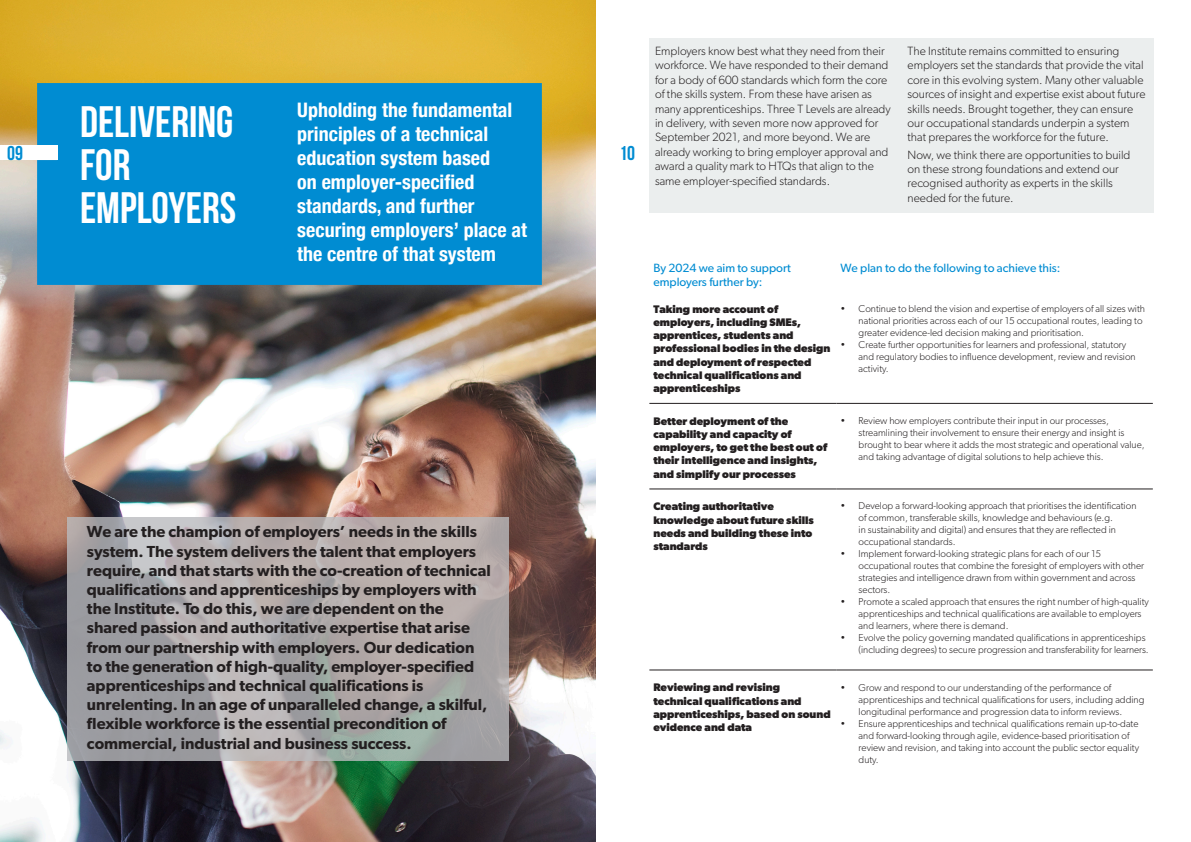
<style>
.page{position:relative;width:1191px;height:842px;background:#fff}
.page>*{position:absolute;margin:0;border:0;box-sizing:border-box;transform-origin:0 0}
._48_Header_white_Beb{font:44px "Bebas Neue";color:#fff}
._9_Contents_black_Be{font:700 condensed 20px/24px "Helvetica Neue";color:#fff}
._20_Contents_black_B{font:20px "Bebas Neue";color:#008cd2}
._9_Contents_black_Be-2{font:600 16px/19.2px "Gibson";color:#231f20}
._9_Contents_black_Be-3{font:300 12px/14.4px "Gibson";color:#231f20}
._9_Contents_black_Be-4{font:12px/14.4px "Gibson";color:#008cd2}
._9_Contents_black_Be-5{font:700 11px/13.2px "Gibson";color:#231f20}
.t1{font:300 10px/12px "Gibson";color:#231f20}
</style>
<div class="page">
<img style="left:0;top:0;width:595px;height:842px">
<svg style="left:67px;top:517px;width:441px;height:244px;background:#aca9a9"></svg>
<div style="left:37px;top:83px;width:505px;height:202px;background:#008cd2"></div>
<div style="left:0;top:146px;width:58px;height:14px;background:#fff"></div>
<hr style="left:649px;top:403px;width:187px;height:1px;background:#231f20">
<hr style="left:836px;top:403px;width:316px;height:1px;background:#231f20">
<hr style="left:649px;top:488px;width:187px;height:1px;background:#231f20">
<hr style="left:836px;top:488px;width:316px;height:1px;background:#231f20">
<hr style="left:649px;top:669px;width:187px;height:1px;background:#231f20">
<hr style="left:836px;top:669px;width:316px;height:1px;background:#231f20">
<div style="left:649px;top:38px;width:504px;height:175px;background:#ebeeee"></div>
<p class="_20_Contents_black_B" style="left:7px;top:142px;width:17px">09</p>
<p class="_48_Header_white_Beb" style="left:80px;top:97px;width:155px">DELIVERING</p>
<p class="_48_Header_white_Beb" style="left:80px;top:140px;width:52px">FOR</p>
<p class="_48_Header_white_Beb" style="left:80px;top:183px;width:158px">EMPLOYERS</p>
<p class="_9_Contents_black_Be" style="left:297px;top:96px;width:231px">Upholding the fundamental principles of a technical education system based<br>on employer-specified standards, and further securing employers’ place at the centre of that system</p>
<p class="_9_Contents_black_Be-2" style="left:87px;top:522px;width:405px">We are the champion of employers’ needs in the skills system. The system delivers the talent that employers require, and that starts with the co-creation of technical qualifications and apprenticeships by employers with the Institute. To do this, we are dependent on the shared passion and authoritative expertise that arise from our partnership with employers. Our dedication to the generation of high-quality, employer-specified apprenticeships and technical qualifications is unrelenting. In an age of unparalleled change, a skilful, flexible workforce is the essential precondition of commercial, industrial and business success.</p>
<p class="_20_Contents_black_B" style="left:619px;top:142px;width:17px">10</p>
<p class="_9_Contents_black_Be-3" style="left:655px;top:43px;width:237px">Employers know best what they need from their workforce. We have responded to their demand for a body of 600 standards which form the core of the skills system. From these have arisen as many apprenticeships. Three T Levels are already in delivery, with seven more now approved for September 2021, and more beyond. We are already working to bring employer approval and award a quality mark to HTQs that align to the same employer-specified standards.</p>
<p class="_9_Contents_black_Be-3" style="left:907px;top:43px;width:239px">The Institute remains committed to ensuring employers set the standards that provide the vital core in this evolving system. Many other valuable sources of insight and expertise exist about future skills needs. Brought together, they can ensure our occupational standards underpin a system that prepares the workforce for the future.</p>
<p class="_9_Contents_black_Be-3" style="left:907px;top:147px;width:224px">Now, we think there are opportunities to build on these strong foundations and extend our recognised authority as experts in the skills needed for the future.</p>
<p class="_9_Contents_black_Be-4" style="left:653px;top:260px;width:139px">By 2024 we aim to support employers further by:</p>
<p class="_9_Contents_black_Be-4" style="left:840px;top:260px;width:221px">We plan to do the following to achieve this:</p>
<p class="_9_Contents_black_Be-5" style="left:653px;top:302px;width:179px">Taking more account of employers, including SMEs, apprentices, students and professional bodies in the design and deployment of respected technical qualifications and apprenticeships</p>
<p class="t1" style="left:858px;top:302px;width:288px;text-indent:-18px">• Continue to blend the vision and expertise of employers of all sizes with national priorities across each of our 15 occupational routes, leading to greater evidence-led decision making and prioritisation.</p>
<p class="t1" style="left:858px;top:338px;width:279px;text-indent:-18px">• Create further opportunities for learners and professional, statutory and regulatory bodies to influence development, review and revision activity.</p>
<p class="_9_Contents_black_Be-5" style="left:653px;top:414px;width:175px">Better deployment of the capability and capacity of employers, to get the best out of their intelligence and insights, and simplify our processes</p>
<p class="t1" style="left:858px;top:414px;width:287px;text-indent:-18px">• Review how employers contribute their input in our processes, streamlining their involvement to ensure their energy and insight is brought to bear where it adds the most strategic and operational value, and taking advantage of digital solutions to help achieve this.</p>
<p class="_9_Contents_black_Be-5" style="left:653px;top:500px;width:162px">Creating authoritative knowledge about future skills needs and building these into standards</p>
<p class="t1" style="left:858px;top:500px;width:279px;text-indent:-18px">• Develop a forward-looking approach that prioritises the identification of common, transferable skills, knowledge and behaviours (e.g.<br>in sustainability and digital) and ensures that they are reflected in occupational standards.</p>
<p class="t1" style="left:858px;top:548px;width:287px;text-indent:-18px">• Implement forward-looking strategic plans for each of our 15 occupational routes that combine the foresight of employers with other strategies and intelligence drawn from within government and across sectors.</p>
<p class="t1" style="left:858px;top:596px;width:292px;text-indent:-18px">• Promote a scaled approach that ensures the right number of high-quality apprenticeships and technical qualifications are available to employers and learners, where there is demand.</p>
<p class="t1" style="left:858px;top:632px;width:292px;text-indent:-18px">• Evolve the policy governing mandated qualifications in apprenticeships (including degrees) to secure progression and transferability for learners.</p>
<p class="_9_Contents_black_Be-5" style="left:653px;top:681px;width:179px">Reviewing and revising technical qualifications and apprenticeships, based on sound evidence and data</p>
<p class="t1" style="left:858px;top:681px;width:287px;text-indent:-18px">• Grow and respond to our understanding of the performance of apprenticeships and technical qualifications for users, including adding longitudinal performance and progression data to inform reviews.</p>
<p class="t1" style="left:858px;top:717px;width:282px;text-indent:-18px">• Ensure apprenticeships and technical qualifications remain up-to-date and forward-looking through agile, evidence-based prioritisation of review and revision, and taking into account the public sector equality duty.</p>
</div>
